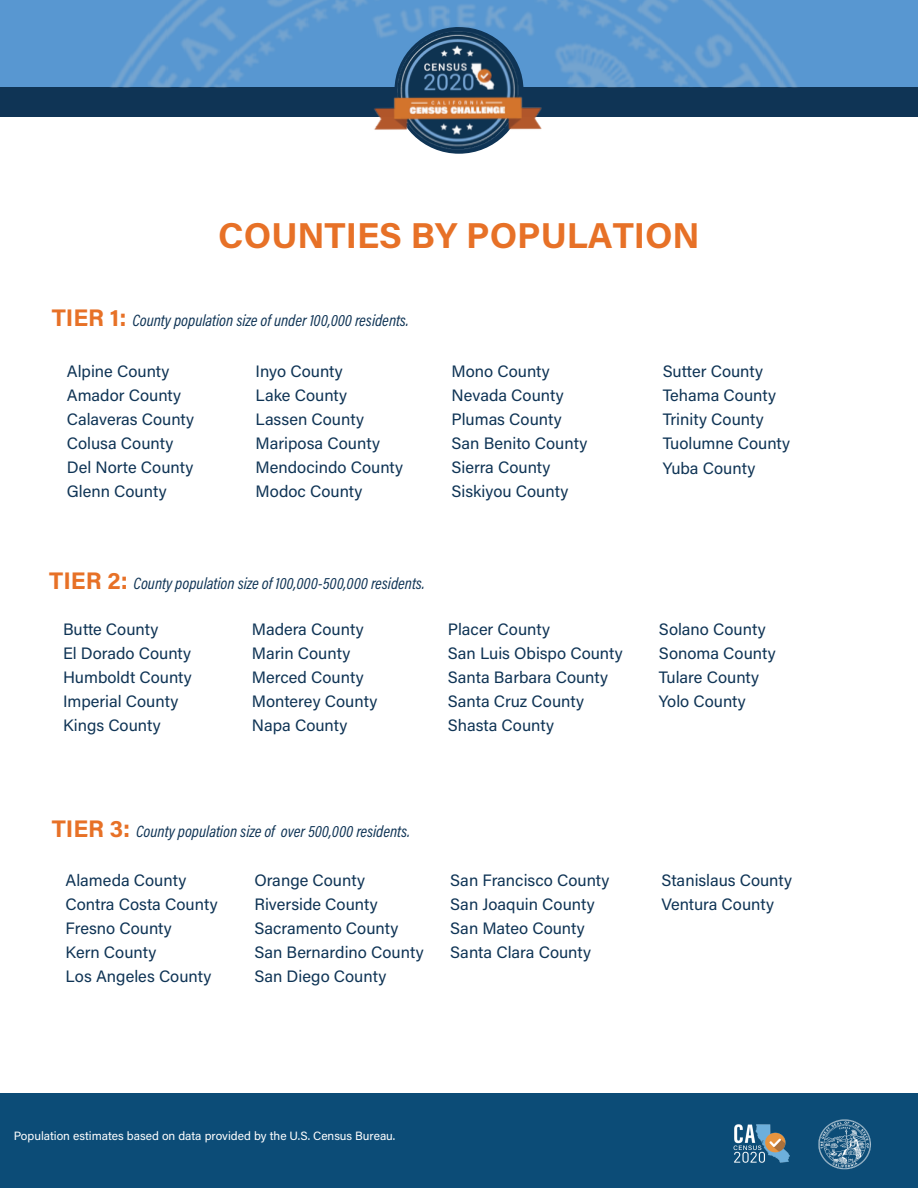
<style>
.page{position:relative;width:918px;height:1188px;background:#fff}
.page>*{position:absolute;margin:0;border:0;box-sizing:border-box;transform-origin:0 0}
.t1{font:700 36px "Acumin Pro";color:#e77127}
.t2{font:16.5px/24px "Acumin Pro";color:#0f3455}
.t3{font:italic 16.5px "Acumin Pro Cond";color:#0f3455}
.t4{font:12px "Acumin Pro";color:#fff}
.s1{font-family:"Acumin Pro";font-weight:700;font-style:normal;font-size:24px;color:#e77127}
</style>
<div class="page">
<div style="left:0;top:1093px;width:918px;height:95px;background:#0c4c77"></div>
<div style="left:0;top:0;width:918px;height:89px;background:#5897d1"></div>
<img style="left:733px;top:1124px;width:57px;height:39px">
<img style="left:818px;top:1119px;width:53px;height:51px">
<div style="left:0;top:88px;width:918px;height:29px;background:#0f3455"></div>
<img style="left:81px;top:0;width:747px;height:88px">
<img style="left:374px;top:30px;width:176px;height:123px">
<h1 class="t1" style="left:218px;top:211px;width:483px">COUNTIES BY POPULATION</h1>
<p class="t3" style="left:52px;top:310px;width:358px"><span class="s1">TIER 1:</span> County population size of under 100,000 residents.</p>
<p class="t2" style="left:67px;top:359px;width:129px">Alpine County<br>Amador County<br>Calaveras County<br>Colusa County<br>Del Norte County<br>Glenn County</p>
<p class="t2" style="left:256px;top:359px;width:149px">Inyo County<br>Lake County<br>Lassen County<br>Mariposa County<br>Mendocindo County<br>Modoc County</p>
<p class="t2" style="left:452px;top:359px;width:137px">Mono County<br>Nevada County<br>Plumas County<br>San Benito County<br>Sierra County<br>Siskiyou County</p>
<p class="t2" style="left:663px;top:359px;width:129px">Sutter County<br>Tehama County<br>Trinity County<br>Tuolumne County<br>Yuba County</p>
<p class="t3" style="left:49px;top:572px;width:377px"><span class="s1">TIER 2:</span> County population size of 100,000-500,000 residents.</p>
<p class="t2" style="left:63px;top:617px;width:130px">Butte County<br>El Dorado County<br>Humboldt County<br>Imperial County<br>Kings County</p>
<p class="t2" style="left:252px;top:617px;width:127px">Madera County<br>Marin County<br>Merced County<br>Monterey County<br>Napa County</p>
<p class="t2" style="left:448px;top:617px;width:176px">Placer County<br>San Luis Obispo County<br>Santa Barbara County<br>Santa Cruz County<br>Shasta County</p>
<p class="t2" style="left:659px;top:617px;width:118px">Solano County<br>Sonoma County<br>Tulare County<br>Yolo County</p>
<p class="t3" style="left:52px;top:820px;width:360px"><span class="s1">TIER 3:</span> County population size of over 500,000 residents.</p>
<p class="t2" style="left:66px;top:868px;width:154px">Alameda County<br>Contra Costa County<br>Fresno County<br>Kern County<br>Los Angeles County</p>
<p class="t2" style="left:254px;top:868px;width:171px">Orange County<br>Riverside County<br>Sacramento County<br>San Bernardino County<br>San Diego County</p>
<p class="t2" style="left:450px;top:868px;width:161px">San Francisco County<br>San Joaquin County<br>San Mateo County<br>Santa Clara County</p>
<p class="t2" style="left:661px;top:868px;width:132px">Stanislaus County<br>Ventura County</p>
<p class="t4" style="left:14px;top:1127px;width:383px">Population estimates based on data provided by the U.S. Census Bureau.</p>
</div>
